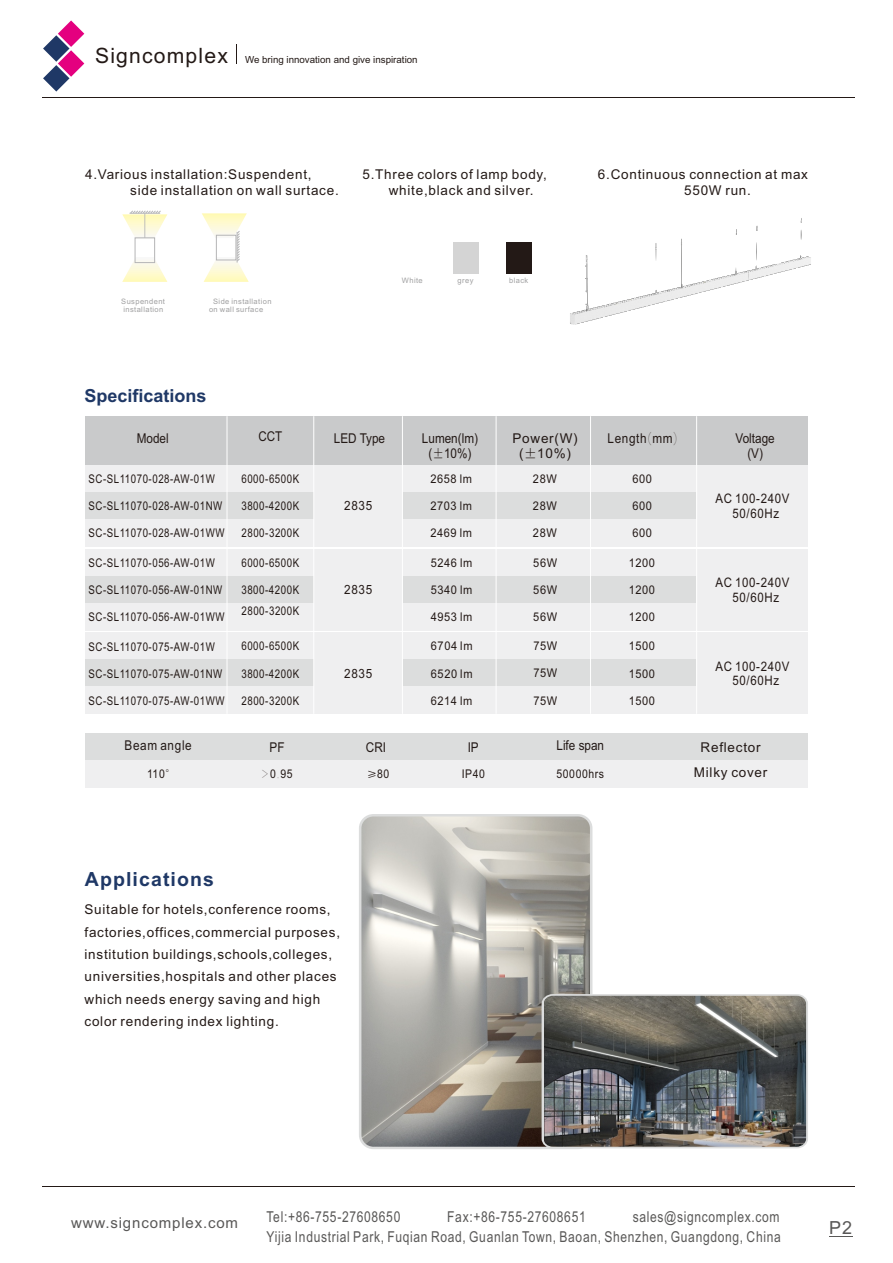
<style>
.page{position:relative;width:893px;height:1263px;background:#fff}
.page>*{position:absolute;margin:0;border:0;box-sizing:border-box;transform-origin:0 0}
.t1{font:700 19.5px "Arial";letter-spacing:.055em;color:#1f3866}
.t2{font:700 18px "Arial";color:#1f3866}
.t3{font:18px "Arial";color:#595857}
.t4{font:15px/20.1px "Arial";letter-spacing:.055em;color:#595857;text-align:right;scale:.8 1}
.t5{font:15px "Arial";letter-spacing:.055em;color:#595857}
.t6{font:13.5px/22.5px "Arial";letter-spacing:.055em;color:#231916}
.t7{font:13.5px "Arial";letter-spacing:.055em;color:#231916;scale:.87 1}
.t8{font:13.5px/15px "Arial";color:#231916;text-align:center;scale:.87 1}
.t9{font:13.5px "Arial";letter-spacing:.055em;color:#231916;scale:.86 1}
.t10{font:13.2px/14.7px "Arial";letter-spacing:.055em;color:#231916;text-align:center;scale:.87 1}
.t11{font:12.75px "Arial";letter-spacing:-.185em;color:#231916;scale:.92 1}
.t12{font:12px "Arial";letter-spacing:.055em;color:#231916;scale:.81 1}
.t13{font:12px "Arial";letter-spacing:.055em;color:#231916;scale:.92 1}
.t14{font:12px "Arial";letter-spacing:.055em;color:#231916;scale:.87 1}
.t15{font:9.75px "Arial";color:#231916}
.t16{font:7.5px/8.4px "Arial";letter-spacing:.055em;color:#a0a0a1}
.s1{font-size:21.15px}
.s2{font-family:"Sim Sun"}
.s3{font-family:"FZLTCXHJW GB1 0"}
</style>
<div class="page">
<div style="left:85px;top:416px;width:723px;height:49px;background:#c9cacb"></div>
<div style="left:85px;top:465px;width:723px;height:27px;background:#efeff0"></div>
<div style="left:85px;top:492px;width:723px;height:27px;background:#dcdddd"></div>
<div style="left:85px;top:519px;width:723px;height:27px;background:#efeff0"></div>
<div style="left:85px;top:549px;width:723px;height:27px;background:#efeff0"></div>
<div style="left:85px;top:633px;width:723px;height:27px;background:#efeff0"></div>
<div style="left:85px;top:576px;width:723px;height:27px;background:#dcdddd"></div>
<div style="left:85px;top:660px;width:723px;height:27px;background:#dcdddd"></div>
<div style="left:85px;top:603px;width:723px;height:27px;background:#efeff0"></div>
<div style="left:85px;top:687px;width:723px;height:27px;background:#efeff0"></div>
<hr style="left:227px;top:416px;width:1px;height:298px;background:#fff">
<hr style="left:590px;top:416px;width:1px;height:298px;background:#fff">
<div style="left:314px;top:465px;width:88px;height:81px;background:#efeff0"></div>
<div style="left:314px;top:549px;width:88px;height:81px;background:#efeff0"></div>
<div style="left:314px;top:633px;width:88px;height:81px;background:#efeff0"></div>
<hr style="left:402px;top:416px;width:1px;height:298px;background:#fff">
<hr style="left:496px;top:416px;width:1px;height:298px;background:#fff">
<hr style="left:313px;top:416px;width:1px;height:298px;background:#fff">
<div style="left:697px;top:465px;width:111px;height:81px;background:#efeff0"></div>
<div style="left:697px;top:549px;width:111px;height:81px;background:#efeff0"></div>
<div style="left:697px;top:633px;width:111px;height:81px;background:#efeff0"></div>
<hr style="left:696px;top:416px;width:1px;height:298px;background:#fff">
<div style="left:85px;top:733px;width:723px;height:27px;background:#dcdddd"></div>
<div style="left:85px;top:760px;width:723px;height:27px;background:#efeff0"></div>
<svg style="left:122px;top:257px;width:45px;height:25px"></svg>
<div style="left:135px;top:237px;width:20px;height:26px;border:1px solid #b5b5b6"></div>
<svg style="left:122px;top:210px;width:45px;height:29px"></svg>
<div style="left:453px;top:243px;width:25px;height:31px;background:#d4d4d4"></div>
<div style="left:506px;top:243px;width:25px;height:31px;background:#231916"></div>
<img style="left:570px;top:218px;width:241px;height:107px">
<svg style="left:236px;top:44px;width:1px;height:19px"></svg>
<hr style="left:43px;top:97px;width:812px;height:1px;background:#231916">
<hr style="left:43px;top:1186px;width:812px;height:1px;background:#231916">
<svg style="left:43px;top:20px;width:41px;height:72px"></svg>
<svg style="left:829px;top:1236px;width:23px;height:1px"></svg>
<img style="left:361px;top:816px;width:229px;height:331px;border-radius:12px">
<svg style="left:389px;top:992px;width:419px;height:157px;background:#98958e"></svg>
<img style="left:544px;top:996px;width:262px;height:151px">
<svg style="left:202px;top:213px;width:47px;height:69px"></svg>
<div style="left:216px;top:235px;width:20px;height:25px;border:1px solid #b5b5b6"></div>
<p class="t15" style="left:95px;top:56px;width:324px"><span class="s1">Signcomplex</span> We bring innovation and give inspiration</p>
<p class="t6" style="left:130px;top:167px;width:210px;line-height:16.6px;text-indent:-45px">4.Various installation:Suspendent, side installation on wall surtace.</p>
<p class="t6" style="left:389px;top:167px;width:160px;line-height:16.6px;text-indent:-26px">5.Three colors of lamp body, white,black and silver.</p>
<p class="t6" style="left:684px;top:167px;width:125px;line-height:16.6px;text-indent:-86px">6.Continuous connection at max<br>550W run.</p>
<p class="t16" style="left:121px;top:298px;width:45px">Suspendent installation</p>
<p class="t16" style="left:209px;top:298px;width:64px;text-indent:4px">Side installation on wall surface</p>
<p class="t16" style="left:402px;top:277px;width:22px">White</p>
<p class="t16" style="left:458px;top:277px;width:17px">grey</p>
<p class="t16" style="left:509px;top:277px;width:21px">black</p>
<h2 class="t2" style="left:84px;top:389px;width:124px">Specifications</h2>
<p class="t7" style="left:137px;top:433px;width:38px">Model</p>
<p class="t9" style="left:258px;top:432px;width:29px">CCT</p>
<p class="t7" style="left:334px;top:433px;width:60px">LED Type</p>
<p class="t8" style="left:422px;top:432px;width:66px">Lumen(lm) (<span class="s2">±</span>10%)</p>
<p class="t7" style="left:607px;top:433px;width:82px">Length<span class="s3">(</span>mm<span class="s3">)</span></p>
<p class="t12" style="left:89px;top:474px;width:157px">SC-SL11070-028-AW-01W</p>
<p class="t12" style="left:89px;top:501px;width:167px">SC-SL11070-028-AW-01NW</p>
<p class="t12" style="left:89px;top:528px;width:169px">SC-SL11070-028-AW-01WW</p>
<p class="t12" style="left:89px;top:558px;width:157px">SC-SL11070-056-AW-01W</p>
<p class="t6" style="left:512px;top:432px;width:67px;line-height:15.1px;text-align:center">Power(W) (<span class="s2">±</span>10%)</p>
<p class="t13" style="left:533px;top:474px;width:27px">28W</p>
<p class="t13" style="left:533px;top:501px;width:27px">28W</p>
<p class="t13" style="left:533px;top:528px;width:27px">28W</p>
<p class="t13" style="left:533px;top:558px;width:27px">56W</p>
<p class="t12" style="left:241px;top:474px;width:73px">6000-6500K</p>
<p class="t12" style="left:241px;top:501px;width:73px">3800-4200K</p>
<p class="t12" style="left:241px;top:528px;width:73px">2800-3200K</p>
<p class="t12" style="left:241px;top:558px;width:73px">6000-6500K</p>
<p class="t13" style="left:430px;top:474px;width:47px">2658 lm</p>
<p class="t13" style="left:430px;top:501px;width:47px">2703 lm</p>
<p class="t13" style="left:430px;top:528px;width:47px">2469 lm</p>
<p class="t13" style="left:431px;top:558px;width:47px">5246 lm</p>
<p class="t13" style="left:431px;top:585px;width:47px">5340 lm</p>
<p class="t13" style="left:431px;top:612px;width:47px">4953 lm</p>
<p class="t13" style="left:431px;top:642px;width:47px">6704 lm</p>
<p class="t13" style="left:431px;top:669px;width:47px">6520 lm</p>
<p class="t13" style="left:431px;top:696px;width:47px">6214 lm</p>
<p class="t13" style="left:632px;top:474px;width:23px">600</p>
<p class="t13" style="left:632px;top:501px;width:23px">600</p>
<p class="t13" style="left:632px;top:528px;width:23px">600</p>
<p class="t13" style="left:629px;top:558px;width:30px">1200</p>
<p class="t13" style="left:629px;top:585px;width:30px">1200</p>
<p class="t13" style="left:629px;top:612px;width:30px">1200</p>
<p class="t13" style="left:629px;top:642px;width:30px">1500</p>
<p class="t13" style="left:629px;top:669px;width:30px">1500</p>
<p class="t13" style="left:629px;top:696px;width:30px">1500</p>
<p class="t11" style="left:340px;top:501px;width:37px">22883355</p>
<p class="t11" style="left:344px;top:585px;width:32px">2835</p>
<p class="t12" style="left:89px;top:585px;width:167px">SC-SL11070-056-AW-01NW</p>
<p class="t12" style="left:241px;top:585px;width:73px">3800-4200K</p>
<p class="t13" style="left:533px;top:585px;width:27px">56W</p>
<p class="t12" style="left:241px;top:607px;width:73px">2800-3200K</p>
<p class="t12" style="left:89px;top:612px;width:169px">SC-SL11070-056-AW-01WW</p>
<p class="t13" style="left:533px;top:612px;width:27px">56W</p>
<p class="t12" style="left:89px;top:642px;width:157px">SC-SL11070-075-AW-01W</p>
<p class="t12" style="left:241px;top:642px;width:73px">6000-6500K</p>
<p class="t13" style="left:533px;top:642px;width:27px">75W</p>
<p class="t11" style="left:344px;top:668px;width:32px">2835</p>
<p class="t12" style="left:89px;top:669px;width:167px">SC-SL11070-075-AW-01NW</p>
<p class="t12" style="left:241px;top:669px;width:73px">3800-4200K</p>
<p class="t13" style="left:533px;top:669px;width:27px">75W</p>
<p class="t12" style="left:89px;top:696px;width:169px">SC-SL11070-075-AW-01WW</p>
<p class="t12" style="left:241px;top:696px;width:73px">2800-3200K</p>
<p class="t13" style="left:533px;top:696px;width:27px">75W</p>
<p class="t7" style="left:125px;top:740px;width:79px">Beam angle</p>
<p class="t7" style="left:270px;top:742px;width:19px">PF</p>
<p class="t7" style="left:468px;top:742px;width:14px">IP</p>
<p class="t8" style="left:556px;top:739px;width:56px">Life span</p>
<p class="t14" style="left:147px;top:769px;width:34px">110<span class="s2">°</span></p>
<p class="t14" style="left:260px;top:769px;width:39px"><span class="s3">＞</span>0<span class="s3">.</span>95</p>
<p class="t14" style="left:462px;top:769px;width:28px">IP40</p>
<p class="t14" style="left:556px;top:769px;width:56px">50000hrs</p>
<p class="t7" style="left:366px;top:742px;width:25px">CRI</p>
<p class="t14" style="left:367px;top:769px;width:28px"><span class="s3">≥</span>80</p>
<p class="t8" style="left:736px;top:431px;width:46px">Voltage (V)</p>
<p class="t10" style="left:715px;top:492px;width:87px">AC 100-240V<br>50/60Hz</p>
<p class="t10" style="left:715px;top:576px;width:87px">AC 100-240V<br>50/60Hz</p>
<p class="t10" style="left:715px;top:660px;width:87px">AC 100-240V<br>50/60Hz</p>
<p class="t6" style="left:694px;top:735px;width:75px;line-height:25.7px;text-align:center">Reflector<br>Milky cover</p>
<h1 class="t1" style="left:85px;top:872px;width:130px">Applications</h1>
<p class="t6" style="left:85px;top:899px;width:257px">Suitable for hotels,conference rooms, factories,offices,commercial purposes, institution buildings,schools,colleges, universities,hospitals and other places which needs energy saving and high color rendering index lighting.</p>
<p class="t5" style="left:71px;top:1217px;width:168px">www.signcomplex.com</p>
<p class="t4" style="left:267px;top:1208px;width:644px">sales@signcomplex.com<br>Yijia Industrial Park, Fuqian Road, Guanlan Town, Baoan, Shenzhen, Guangdong, China</p>
<p class="t4" style="left:267px;top:1208px;width:169px">Tel:+86-755-27608650</p>
<p class="t4" style="left:447px;top:1208px;width:175px">Fax:+86-755-27608651</p>
<h2 class="t3" style="left:829px;top:1221px;width:25px">P2</h2>
</div>
